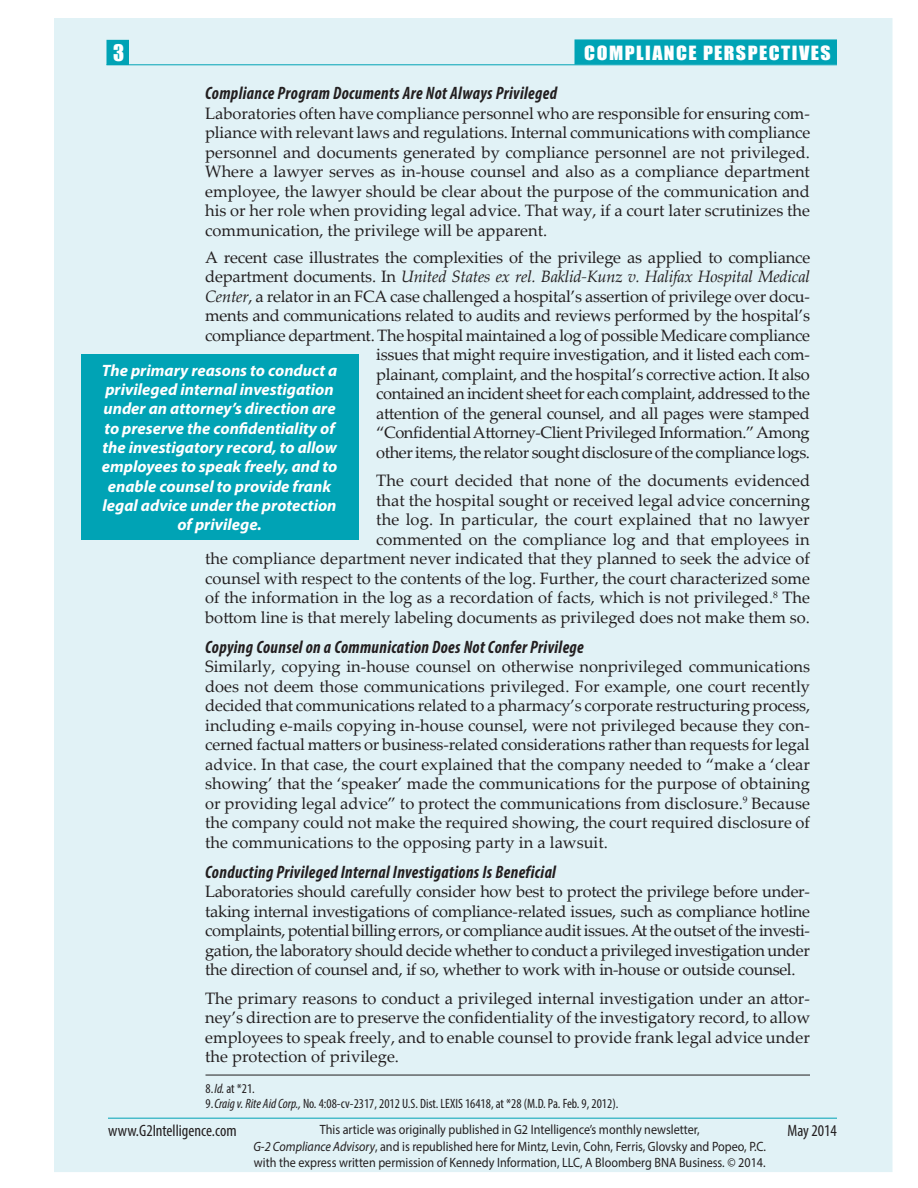
<style>
.page{position:relative;width:918px;height:1188px;background:#fff}
.page>*{position:absolute;margin:0;border:0;box-sizing:border-box;transform-origin:0 0}
.t1{font:21px "Impact";color:#fff}
.ArticleBreaker{font:italic 700 condensed 18px "Myriad Pro";letter-spacing:.02em;color:#231f20;scale:.95 1}
.t2{font:18px "Impact";letter-spacing:.075em;color:#fff;scale:1.1 1}
.ArticleText{font:16.5px/19.5px "Palatino Linotype";letter-spacing:-.01em;color:#231f20;text-align:justify}
.SidebarText{font:italic 700 16.5px/19.4px "Myriad Pro";color:#fff;text-align:center}
.t3{font:condensed 16.5px "Myriad Pro";color:#231f20}
.t4{font:13.5px/16.5px "Myriad Pro";color:#231f20;text-align:center;scale:.9 1}
.Footnote{font:condensed 13.5px "Myriad Pro";color:#231f20}
.s1{font-style:italic}
</style>
<div class="page">
<div style="left:54px;top:18px;width:838px;height:1154px;background:#e1f2f6"></div>
<hr style="left:106px;top:64px;width:731px;height:1px;background:#00a3b5">
<div style="left:106px;top:40px;width:23px;height:25px;background:#00a3b5"></div>
<div style="left:574px;top:39px;width:263px;height:25px;background:#00a3b5;border:2px solid #00a3b5"></div>
<hr style="left:108px;top:1118px;width:729px;height:1px;background:#00a3b5">
<hr style="left:206px;top:1075px;width:604px;height:1px;background:#231f20">
<div style="left:81px;top:354px;width:277px;height:186px;background:#00a3b5"></div>
<p class="t1" style="left:113px;top:36px;width:13px">3</p>
<p class="t2" style="left:584px;top:39px;width:226px">COMPLIANCE PERSPECTIVES</p>
<p class="ArticleBreaker" style="left:205px;top:82px;width:372px">Compliance Program Documents Are Not Always Privileged</p>
<p class="ArticleText" style="left:205px;top:102px;width:607px">Laboratories often have compliance personnel who are responsible for ensuring com&shy;pliance with relevant laws and regulations. Internal communications with compliance personnel and documents generated by compliance personnel are not privileged.<br>Where a lawyer serves as in-house counsel and also as a compliance department employee, the lawyer should be clear about the purpose of the communication and his or her role when providing legal advice. That way, if a court later scrutinizes the communication, the privilege will be apparent.</p>
<p class="ArticleText" style="left:205px;top:246px;width:607px;text-align:right">A recent case illustrates the complexities of the privilege as applied to compliance department documents. In <span class="s1">United States ex rel. Baklid-Kunz v. Halifax Hospital Medical Center</span>, a relator in an FCA case challenged a hospital’s assertion of privilege over docu&shy;ments and communications related to audits and reviews performed by the hospital’s compliance department. The hospital maintained a log of possible Medicare compliance issues that might require investigation, and it listed each com-<br>plainant, complaint, and the hospital’s corrective action. It also<br>contained an incident sheet for each complaint, addressed to the<br>attention of the general counsel, and all pages were stamped<br>“Confidential Attorney-Client Privileged Information.” Among<br>other items, the relator sought disclosure of the compliance logs.</p>
<p class="ArticleText" style="left:205px;top:470px;width:606px;text-align:right">The court decided that none of the documents evidenced<br>that the hospital sought or received legal advice concerning<br>the log. In particular, the court explained that no lawyer<br>commented on the compliance log and that employees in<br>the compliance department never indicated that they planned to seek the advice of counsel with respect to the contents of the log. Further, the court characterized some of the information in the log as a recordation of facts, which is not privileged.<sup>8</sup> The bottom line is that merely labeling documents as privileged does not make them so.</p>
<p class="ArticleBreaker" style="left:205px;top:635px;width:400px">Copying Counsel on a Communication Does Not Confer Privilege</p>
<p class="ArticleText" style="left:205px;top:656px;width:607px">Similarly, copying in-house counsel on otherwise nonprivileged communications does not deem those communications privileged. For example, one court recently decided that communications related to a pharmacy’s corporate restructuring process, including e-mails copying in-house counsel, were not privileged because they con&shy;cerned factual matters or business-related considerations rather than requests for legal advice. In that case, the court explained that the company needed to “make a ‘clear showing’ that the ‘speaker’ made the communications for the purpose of obtaining or providing legal advice” to protect the communications from disclosure.<sup>9</sup> Because the company could not make the required showing, the court required disclosure of the communications to the opposing party in a lawsuit.</p>
<p class="ArticleBreaker" style="left:205px;top:860px;width:371px">Conducting Privileged Internal Investigations Is Beneficial</p>
<p class="ArticleText" style="left:205px;top:881px;width:606px">Laboratories should carefully consider how best to protect the privilege before under&shy;taking internal investigations of compliance-related issues, such as compliance hotline complaints, potential billing errors, or compliance audit issues. At the outset of the investi&shy;gation, the laboratory should decide whether to conduct a privileged investigation under the direction of counsel and, if so, whether to work with in-house or outside counsel.</p>
<p class="ArticleText" style="left:205px;top:987px;width:607px">The primary reasons to conduct a privileged internal investigation under an attor&shy;ney’s direction are to preserve the confidentiality of the investigatory record, to allow employees to speak freely, and to enable counsel to provide frank legal advice under the protection of privilege.</p>
<p class="Footnote" style="left:206px;top:1081px;width:51px">8.<span class="s1">Id.</span> at *21.</p>
<p class="Footnote" style="left:206px;top:1096px;width:414px">9.<span class="s1">Craig v. Rite Aid Corp.,</span> No. 4:08-cv-2317, 2012 U.S. Dist. LEXIS 16418, at *28 (M.D. Pa. Feb. 9, 2012).</p>
<p class="SidebarText" style="left:102px;top:360px;width:237px">The primary reasons to conduct a privileged internal investigation under an attorney’s direction are to preserve the confidentiality of the investigatory record, to allow employees to speak freely, and to enable counsel to provide frank legal advice under the protection of privilege.</p>
<p class="t4" style="left:253px;top:1121px;width:571px">This article was originally published in G2 Intelligence’s monthly newsletter,<br><span class="s1">G-2 Compliance Advisory</span>, and is republished here for Mintz, Levin, Cohn, Ferris, Glovsky and Popeo, P.C. with the express written permission of Kennedy Information, LLC, A Bloomberg BNA Business. © 2014.</p>
<p class="t3" style="left:108px;top:1121px;width:130px">www.G2Intelligence.com</p>
<p class="t3" style="left:788px;top:1121px;width:51px">May 2014</p>
</div>
